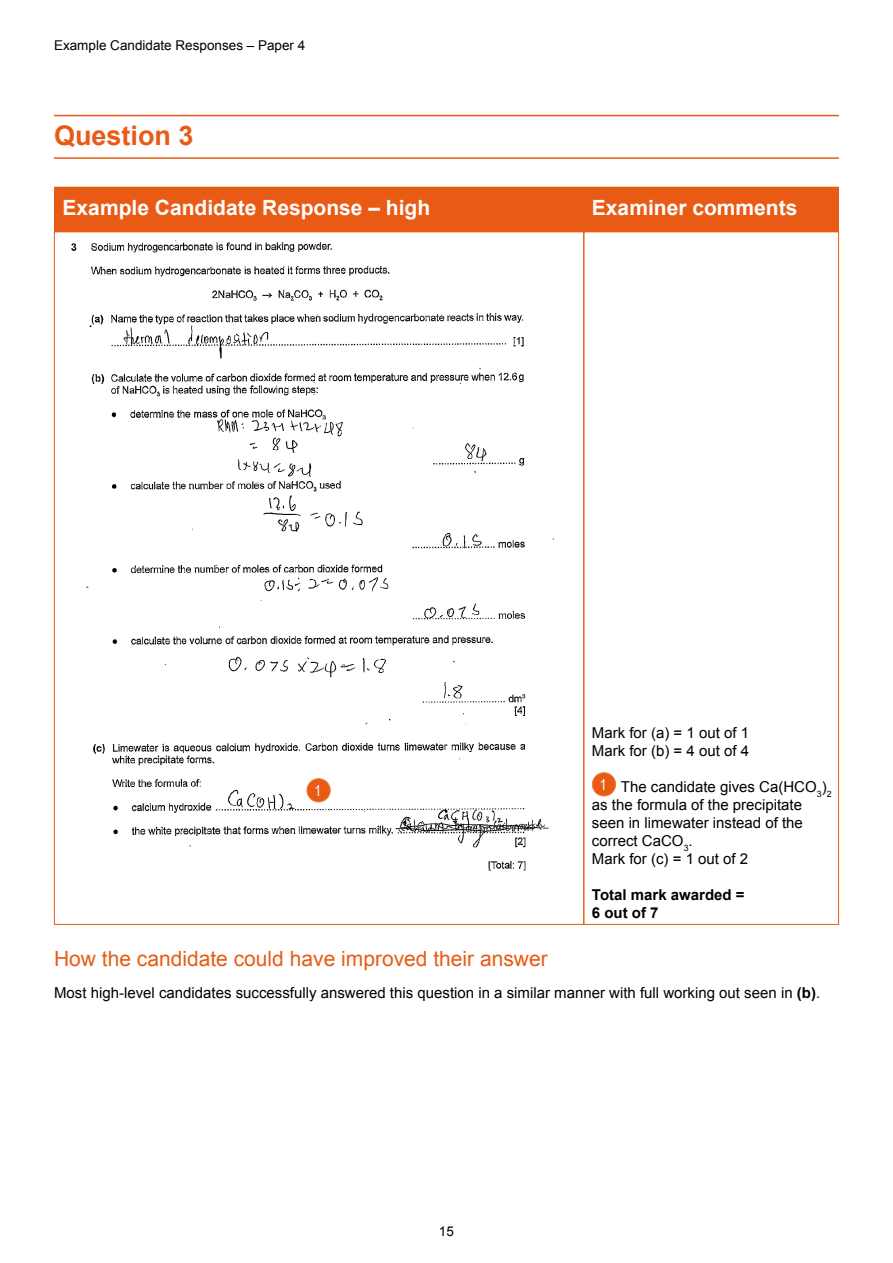
<style>
.page{position:relative;width:893px;height:1263px;background:#fff}
.page>*{position:absolute;margin:0;border:0;box-sizing:border-box;transform-origin:0 0}
.t1{font:700 27px "Arial";color:#e95b14}
.t2{font:700 21px "Arial";color:#fff}
.t3{font:21px "Arial";color:#e95b14}
.t4{font:15px/18px "Arial";color:#000}
.t5{font:700 15px/18px "Arial";color:#000}
.t6{font:15px "Arial Narrow";color:#fff}
.t7{font:13.5px "Arial";color:#000}
.s1{font-weight:700}
</style>
<div class="page">
<hr style="left:54px;top:115px;width:785px;height:1px;background:#e95b14">
<hr style="left:54px;top:157px;width:785px;height:2px;background:#e95b14">
<div style="left:54px;top:187px;width:785px;height:45px;background:#e95b14"></div>
<img style="left:71px;top:241px;width:483px;height:630px">
<div style="left:307px;top:779px;width:23px;height:23px;background:#e95b14;border-radius:50%"></div>
<div style="left:307px;top:778px;width:24px;height:24px;border:1px solid #ef7f3f;border-radius:50%"></div>
<div style="left:592px;top:773px;width:24px;height:23px;background:#e95b14;border-radius:50%"></div>
<div style="left:592px;top:772px;width:24px;height:24px;border:1px solid #ef7f3f;border-radius:50%"></div>
<p class="t7" style="left:54px;top:36px;width:253px">Example Candidate Responses – Paper 4</p>
<h1 class="t1" style="left:54px;top:118px;width:141px">Question 3</h1>
<h2 class="t2" style="left:63px;top:194px;width:369px">Example Candidate Response – high</h2>
<h2 class="t2" style="left:592px;top:194px;width:207px">Examiner comments</h2>
<p class="t6" style="left:315px;top:779px;width:8px">1</p>
<p class="t4" style="left:592px;top:724px;width:159px">Mark for (a) = 1 out of 1<br>Mark for (b) = 4 out of 4</p>
<p class="t4" style="left:592px;top:778px;width:241px;text-indent:29px">The candidate gives Ca(HCO<sub>3</sub>)<sub>2 </sub>as the formula of the precipitate seen in limewater instead of the correct CaCO<sub>3</sub>.<br>Mark for (c) = 1 out of 2</p>
<p class="t5" style="left:592px;top:886px;width:154px">Total mark awarded =<br>6 out of 7</p>
<p class="t6" style="left:600px;top:773px;width:8px">1</p>
<h2 class="t3" style="left:54px;top:945px;width:495px">How the candidate could have improved their answer</h2>
<p class="t4" style="left:54px;top:984px;width:768px">Most high-level candidates successfully answered this question in a similar manner with full working out seen in <span class="s1">(b)</span>.</p>
<p class="t7" style="left:439px;top:1222px;width:17px">15</p>
</div>
